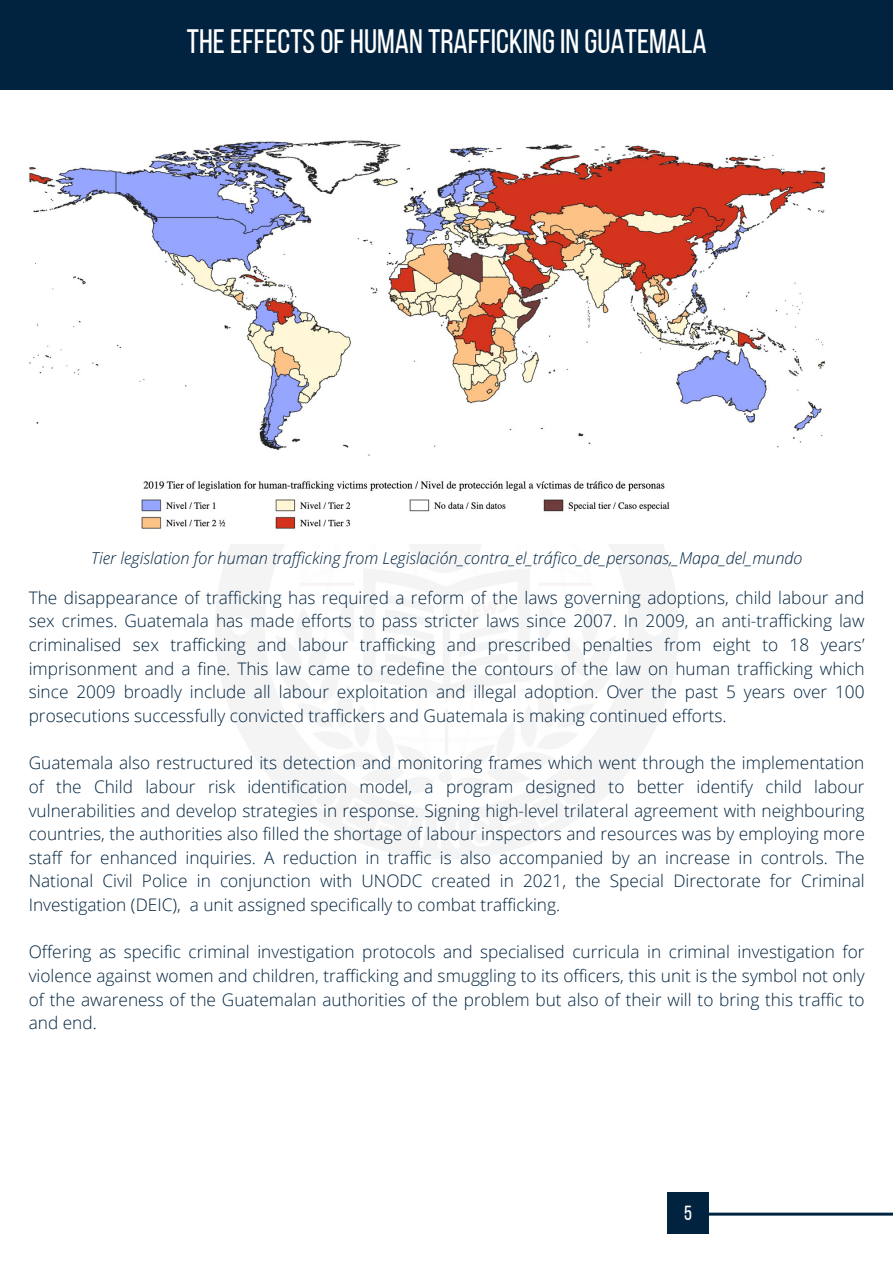
<style>
.page{position:relative;width:893px;height:1263px;background:#fff}
.page>*{position:absolute;margin:0;border:0;box-sizing:border-box;transform-origin:0 0}
.t1{font:33.75px "Bebas Neue";color:#fff}
.t2{font:20.33px "Bebas Neue";color:#fff}
.t3{font:300 17.25px/23.6px "Open Sans";color:#01233f;text-align:justify}
.t4{font:italic 300 16.27px "Open Sans";color:#01233f}
</style>
<div class="page">
<div style="left:0;top:0;width:893px;height:89px;background:#01233f"></div>
<svg style="left:709px;top:1212px;width:184px;height:4px"></svg>
<div style="left:667px;top:1192px;width:42px;height:42px;background:#01233f"></div>
<img style="left:29px;top:140px;width:797px;height:391px">
<p class="t1" style="left:187px;top:28px;width:521px">THEEFFECTSOF HUMAN TRAFFICKINGIN GUATEMALA</p>
<p class="t4" style="left:91px;top:546px;width:712px">Tier legislation for human trafficking from Legislación_contra_el_tráfico_de_personas,_Mapa_del_mundo</p>
<p class="t3" style="left:29px;top:585px;width:837px">The disappearance of trafficking has required a reform of the laws governing adoptions, child labour and sex crimes. Guatemala has made efforts to pass stricter laws since 2007. In 2009, an anti-trafficking law criminalised sex trafficking and labour trafficking and prescribed penalties from eight to 18 years’ imprisonment and a fine. This law came to redefine the contours of the law on human trafficking which since 2009 broadly include all labour exploitation and illegal adoption. Over the past 5 years over 100 prosecutions successfully convicted traffickers and Guatemala is making continued efforts.</p>
<p class="t3" style="left:29px;top:751px;width:837px">Guatemala also restructured its detection and monitoring frames which went through the implementation of the Child labour risk identification model, a program designed to better identify child labour vulnerabilities and develop strategies in response. Signing high-level trilateral agreement with neighbouring countries, the authorities also filled the shortage of labour inspectors and resources was by employing more staff for enhanced inquiries. A reduction in traffic is also accompanied by an increase in controls. The National Civil Police in conjunction with UNODC created in 2021, the Special Directorate for Criminal Investigation (DEIC), a unit assigned specifically to combat trafficking.</p>
<p class="t3" style="left:29px;top:940px;width:837px">Offering as specific criminal investigation protocols and specialised curricula in criminal investigation for violence against women and children, trafficking and smuggling to its officers, this unit is the symbol not only of the awareness of the Guatemalan authorities of the problem but also of their will to bring this traffic to and end.</p>
<p class="t2" style="left:684px;top:1204px;width:9px">5</p>
</div>
